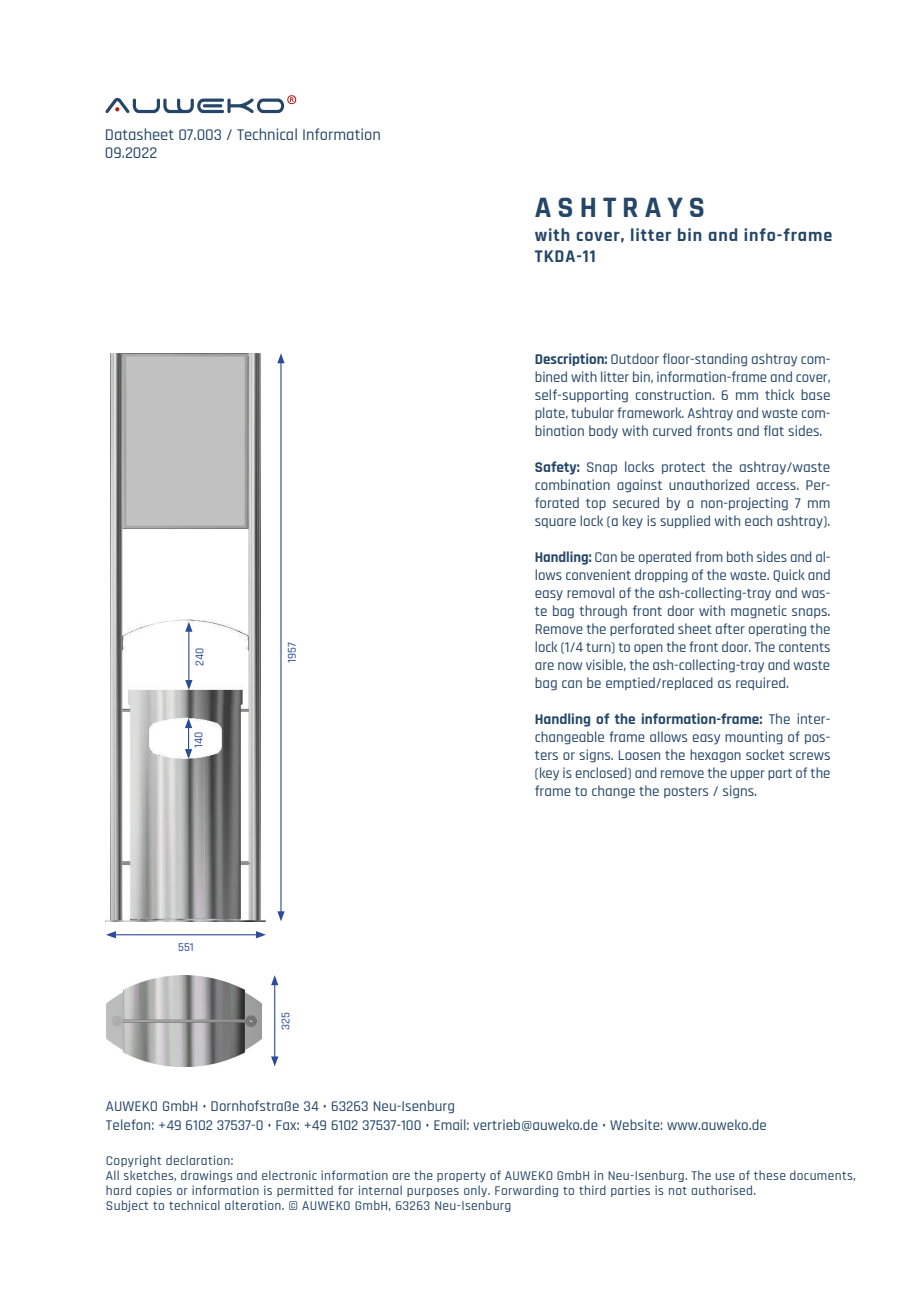
<style>
.page{position:relative;width:919px;height:1289px;background:#fff}
.page>*{position:absolute;margin:0;border:0;box-sizing:border-box;transform-origin:0 0}
.t1{font:700 30px "Rajdhani";letter-spacing:.2em;color:#244668}
.t2{font:700 18px "Rajdhani";letter-spacing:.05em;color:#244668}
.t3{font:500 16.5px "Rajdhani";color:#254768}
.t4{font:500 15px/18px "Rajdhani";color:#244668;text-align:justify}
.t5{font:500 13.5px/15px "Rajdhani";letter-spacing:.025em;color:#244668}
.t6{font:500 12px "Rajdhani";color:#2c4b9b}
.s1{font-weight:700}
</style>
<div class="page">
<hr style="left:280px;top:361px;width:1px;height:552px;background:#2c4b9b">
<svg style="left:277px;top:353px;width:7px;height:10px"></svg>
<svg style="left:277px;top:911px;width:7px;height:10px"></svg>
<hr style="left:114px;top:934px;width:144px;height:1px;background:#2c4b9b">
<svg style="left:106px;top:931px;width:10px;height:7px"></svg>
<svg style="left:256px;top:931px;width:10px;height:7px"></svg>
<hr style="left:274px;top:982px;width:1px;height:76px;background:#2c4b9b">
<svg style="left:271px;top:975px;width:7px;height:10px"></svg>
<svg style="left:271px;top:1056px;width:7px;height:10px"></svg>
<img style="left:106px;top:353px;width:160px;height:568px">
<img style="left:107px;top:975px;width:155px;height:91px">
<svg style="left:185px;top:718px;width:7px;height:41px"></svg>
<hr style="left:188px;top:629px;width:1px;height:53px;background:#2c4b9b">
<svg style="left:185px;top:621px;width:7px;height:10px"></svg>
<svg style="left:185px;top:680px;width:7px;height:10px"></svg>
<svg style="left:105px;top:95px;width:191px;height:18px"></svg>
<p class="t3" style="left:105px;top:125px;width:277px">Datasheet 07.003 / Technical Information</p>
<p class="t3" style="left:105px;top:143px;width:54px">09.2022</p>
<p class="t6" style="left:193px;top:666px;width:20px;rotate:-90deg">240</p>
<p class="t6" style="left:191px;top:748px;width:18px;rotate:-90deg">140</p>
<p class="t6" style="left:178px;top:940px;width:17px">551</p>
<p class="t6" style="left:285px;top:662px;width:22px;rotate:-90deg">1957</p>
<p class="t6" style="left:279px;top:1029px;width:19px;rotate:-90deg">325</p>
<p class="t1" style="left:534px;top:189px;width:172px">ASHTRAYS</p>
<p class="t2" style="left:534px;top:224px;width:299px">with cover, litter bin and info-frame</p>
<p class="t2" style="left:534px;top:245px;width:63px">TKDA-11</p>
<p class="t4" style="left:534px;top:351px;width:297px"><span class="s1">Description:</span> Outdoor floor-standing ashtray com&shy;bined with litter bin, information-frame and cover, self-supporting construction. 6 mm thick base plate, tubular framework. Ashtray and waste com&shy;bination body with curved fronts and flat sides.</p>
<p class="t4" style="left:534px;top:459px;width:297px"><span class="s1">Safety:</span> Snap locks protect the ashtray/waste combination against unauthorized access. Per&shy;forated top secured by a non-projecting 7 mm square lock (a key is supplied with each ashtray).</p>
<p class="t4" style="left:534px;top:549px;width:297px"><span class="s1">Handling:</span> Can be operated from both sides and al&shy;lows convenient dropping of the waste. Quick and easy removal of the ash-collecting-tray and was&shy;te bag through front door with magnetic snaps.<br>Remove the perforated sheet after operating the lock (1/4 turn) to open the front door. The contents are now visible, the ash-collecting-tray and waste bag can be emptied/replaced as required.</p>
<p class="t4" style="left:534px;top:711px;width:297px"><span class="s1">Handling of the information-frame:</span> The inter&shy;changeable frame allows easy mounting of pos&shy;ters or signs. Loosen the hexagon socket screws (key is enclosed) and remove the upper part of the frame to change the posters / signs.</p>
<p class="t4" style="left:106px;top:1097px;width:350px">AUWEKO GmbH • Dornhofstraße 34 • 63263 Neu-Isenburg</p>
<p class="t4" style="left:106px;top:1116px;width:662px">Telefon: +49 6102 37537-0 • Fax: +49 6102 37537-100 • Email: vertrieb@auweko.de • Website: www.auweko.de</p>
<p class="t5" style="left:106px;top:1153px;width:129px">Copyright declaration:</p>
<p class="t5" style="left:106px;top:1168px;width:751px">All sketches, drawings and electronic information are the property of AUWEKO GmbH in Neu-Isenburg. The use of these documents, hard copies or information is permitted for internal purposes only. Forwarding to third parties is not authorised.</p>
<p class="t5" style="left:106px;top:1198px;width:407px">Subject to technical alteration. © AUWEKO GmbH, 63263 Neu-Isenburg</p>
</div>
